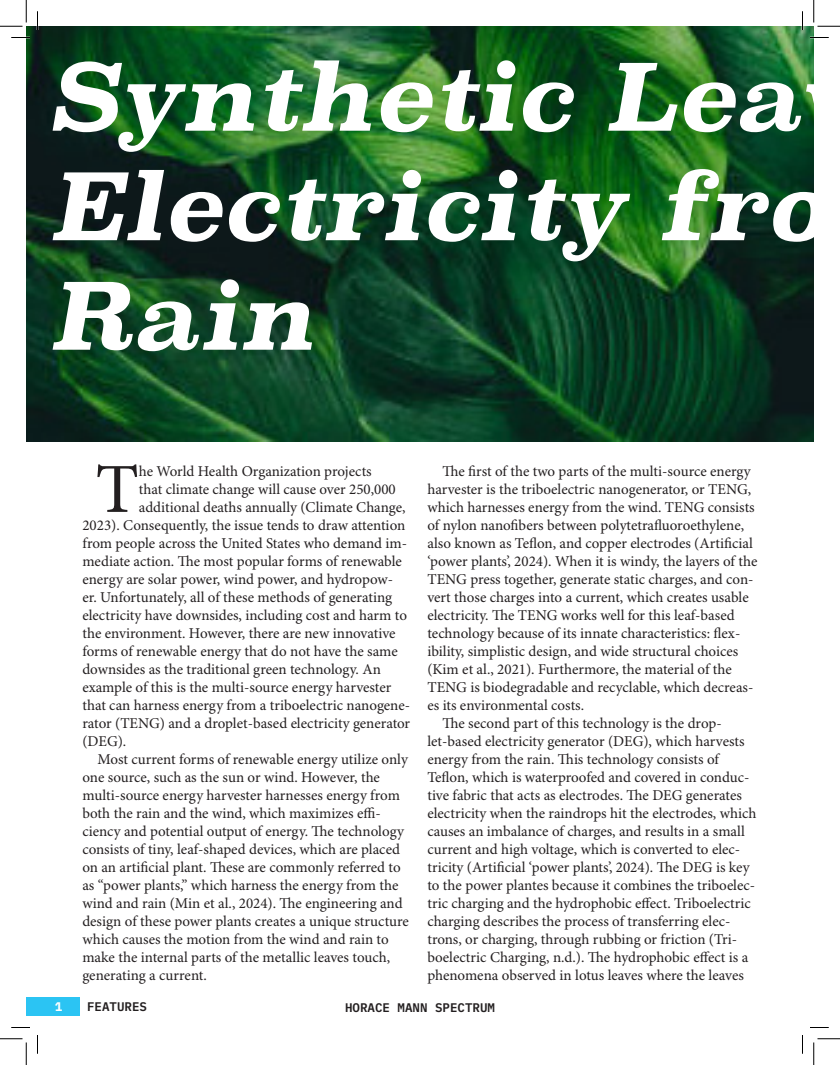
<style>
.page{position:relative;width:840px;height:1065px;background:#fff}
.page>*{position:absolute;margin:0;border:0;box-sizing:border-box;transform-origin:0 0}
.t1{font:italic 700 91.25px/109.5px "Superclarendon";color:#fff}
.t2{font:70.38px "Minion Pro";color:#231f20}
.t3{font:15px/18px "Minion Pro";color:#231f20}
.t4{font:600 12.5px "IBM Plex Mono";color:#231f20}
.t5{font:700 12.5px "IBM Plex Mono";color:#fff}
</style>
<div class="page">
<div style="left:26px;top:998px;width:54px;height:18px;background:#2bc4f3"></div>
<img style="left:26px;top:26px;width:788px;height:416px">
<svg style="left:11px;top:37px;width:19px;height:1px"></svg>
<svg style="left:810px;top:37px;width:19px;height:1px"></svg>
<svg style="left:11px;top:1027px;width:19px;height:1px"></svg>
<svg style="left:810px;top:1027px;width:19px;height:1px"></svg>
<svg style="left:37px;top:11px;width:1px;height:19px"></svg>
<svg style="left:37px;top:1035px;width:1px;height:19px"></svg>
<svg style="left:802px;top:11px;width:1px;height:19px"></svg>
<svg style="left:802px;top:1035px;width:1px;height:19px"></svg>
<svg style="left:0;top:0;width:27px;height:27px"></svg>
<svg style="left:0;top:1039px;width:27px;height:26px"></svg>
<svg style="left:814px;top:0;width:26px;height:27px"></svg>
<svg style="left:814px;top:1039px;width:26px;height:26px"></svg>
<p class="t1" style="left:49px;top:43px;width:814px">Synthetic Leav<br>Electricity fro<br>Rain</p>
<p class="t2" style="left:95px;top:447px;width:45px">T</p>
<p class="t3" style="left:139px;top:463px;width:234px">he World Health Organization projects</p>
<p class="t3" style="left:139px;top:481px;width:258px">that climate change will cause over 250,000</p>
<p class="t3" style="left:139px;top:499px;width:268px">additional deaths annually (Climate Change,</p>
<p class="t3" style="left:82px;top:517px;width:324px">2023). Consequently, the issue tends to draw attention</p>
<p class="t3" style="left:82px;top:535px;width:326px">from people across the United States who demand im-</p>
<p class="t3" style="left:82px;top:553px;width:321px">mediate action. The most popular forms of renewable</p>
<p class="t3" style="left:82px;top:571px;width:312px">energy are solar power, wind power, and hydropow-</p>
<p class="t3" style="left:82px;top:589px;width:311px">er. Unfortunately, all of these methods of generating</p>
<p class="t3" style="left:82px;top:607px;width:326px">electricity have downsides, including cost and harm to</p>
<p class="t3" style="left:82px;top:625px;width:315px">the environment. However, there are new innovative</p>
<p class="t3" style="left:82px;top:643px;width:317px">forms of renewable energy that do not have the same</p>
<p class="t3" style="left:82px;top:661px;width:300px">downsides as the traditional green technology. An</p>
<p class="t3" style="left:82px;top:679px;width:310px">example of this is the multi-source energy harvester</p>
<p class="t3" style="left:82px;top:697px;width:329px">that can harness energy from a triboelectric nanogene-</p>
<p class="t3" style="left:82px;top:715px;width:329px">rator (TENG) and a droplet-based electricity generator</p>
<p class="t3" style="left:82px;top:733px;width:45px">(DEG).</p>
<p class="t3" style="left:82px;top:751px;width:328px;text-indent:15px">Most current forms of renewable energy utilize only one source, such as the sun or wind. However, the multi-source energy harvester harnesses energy from both the rain and the wind, which maximizes effi&shy;ciency and potential output of energy. The technology consists of tiny, leaf-shaped devices, which are placed on an artificial plant. These are commonly referred to as “power plants,” which harness the energy from the wind and rain (Min et al., 2024). The engineering and design of these power plants creates a unique structure which causes the motion from the wind and rain to make the internal parts of the metallic leaves touch, generating a current.</p>
<p class="t3" style="left:427px;top:463px;width:332px;text-indent:15px">The first of the two parts of the multi-source energy harvester is the triboelectric nanogenerator, or TENG, which harnesses energy from the wind. TENG consists of nylon nanofibers between polytetrafluoroethylene, also known as Teflon, and copper electrodes (Artificial ‘power plants’, 2024). When it is windy, the layers of the TENG press together, generate static charges, and con&shy;vert those charges into a current, which creates usable electricity. The TENG works well for this leaf-based technology because of its innate characteristics: flex&shy;ibility, simplistic design, and wide structural choices (Kim et al., 2021). Furthermore, the material of the TENG is biodegradable and recyclable, which decreas&shy;es its environmental costs.</p>
<p class="t3" style="left:427px;top:715px;width:331px;text-indent:15px">The second part of this technology is the drop&shy;let-based electricity generator (DEG), which harvests energy from the rain. This technology consists of Teflon, which is waterproofed and covered in conduc&shy;tive fabric that acts as electrodes. The DEG generates electricity when the raindrops hit the electrodes, which causes an imbalance of charges, and results in a small current and high voltage, which is converted to elec&shy;tricity (Artificial ‘power plants’, 2024). The DEG is key to the power plantes because it combines the triboelec&shy;tric charging and the hydrophobic effect. Triboelectric charging describes the process of transferring elec&shy;trons, or charging, through rubbing or friction (Tri&shy;boelectric Charging, n.d.). The hydrophobic effect is a phenomena observed in lotus leaves where the leaves</p>
<p class="t5" style="left:55px;top:997px;width:9px">1</p>
<p class="t4" style="left:87px;top:997px;width:61px">FEATURES</p>
<p class="t4" style="left:345px;top:997px;width:152px">HORACE MANN SPECTRUM</p>
</div>
